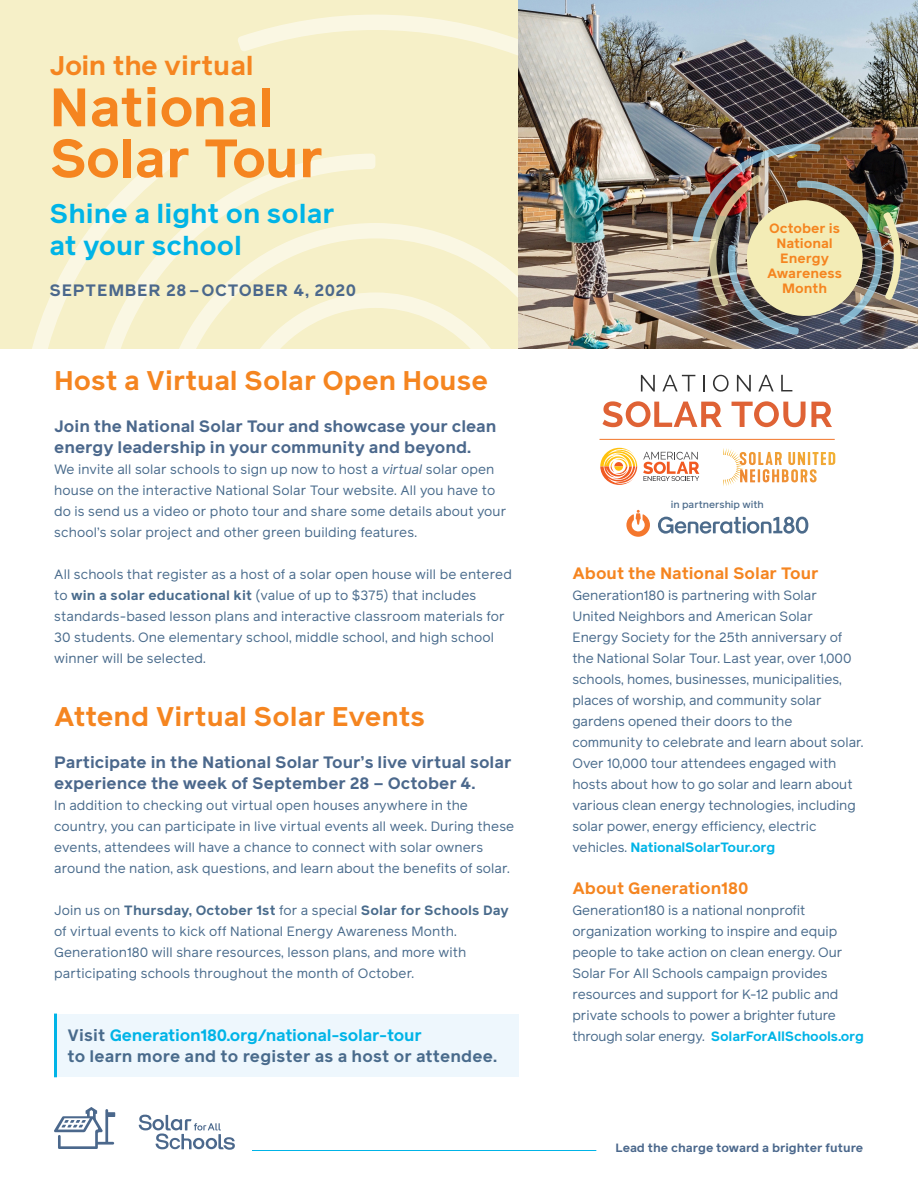
<style>
.page{position:relative;width:918px;height:1188px;background:#fff}
.page>*{position:absolute;margin:0;border:0;box-sizing:border-box;transform-origin:0 0}
.t1{font:700 54px "Reader";letter-spacing:-.03em;color:#f58520}
.t2{font:700 54px "Reader";letter-spacing:-.005em;color:#f58520}
.t3{font:700 27px "Reader";color:#f58520}
.t4{font:700 27px/31.8px "Reader";color:#00b4e7}
.t5{font:700 16.5px/21px "Reader";color:#4b688c}
.t6{font:700 16.5px "Reader";color:#f58520}
.t7{font:700 16.5px "Reader";letter-spacing:-.015em;color:#00b4e7}
.t8{font:700 16.5px "Reader";letter-spacing:.01em;color:#496b8c}
.t9{font:700 16.5px "Reader";letter-spacing:.04em;color:#4b688c}
.t10{font:13.5px/21px "Reader";color:#496b8c}
.t11{font:700 13.5px "Reader";letter-spacing:-.015em;color:#00b4e7}
.t12{font:700 13.5px/15px "Reader";color:#f58520;text-align:center}
.t13{font:700 12px "Reader";color:#4b688c}
.t14{font:500 10.05px "Reader";color:#4c6b8b}
.s1{font-style:italic}
.s2{font-weight:700}
.s3{font-weight:700;color:#00b4e7}
.s4{color:#496b8c}
.s5{font-weight:400;color:#496b8c}
</style>
<div class="page">
<div style="left:55px;top:1014px;width:463px;height:63px;background:#eef7fd"></div>
<div style="left:0;top:0;width:529px;height:349px;background:#f6f0c8"></div>
<svg style="left:183px;top:189px;width:54px;height:160px"></svg>
<svg style="left:32px;top:147px;width:151px;height:202px"></svg>
<svg style="left:237px;top:15px;width:281px;height:334px"></svg>
<hr style="left:252px;top:1150px;width:344px;height:1px;background:#00b4e7">
<svg style="left:54px;top:1107px;width:60px;height:42px"></svg>
<div style="left:107px;top:1112px;width:8px;height:5px;background:#4b688c"></div>
<img style="left:518px;top:0;width:400px;height:349px">
<img style="left:691px;top:122px;width:211px;height:212px">
<svg style="left:139px;top:1115px;width:96px;height:35px"></svg>
<svg style="left:602px;top:401px;width:120px;height:26px"></svg>
<svg style="left:732px;top:401px;width:100px;height:26px"></svg>
<hr style="left:600px;top:439px;width:235px;height:1px;background:#f2762a">
<svg style="left:600px;top:448px;width:37px;height:37px"></svg>
<svg style="left:643px;top:452px;width:56px;height:29px"></svg>
<svg style="left:724px;top:448px;width:111px;height:38px"></svg>
<svg style="left:641px;top:375px;width:14px;height:17px"></svg>
<svg style="left:662px;top:375px;width:33px;height:16px"></svg>
<svg style="left:703px;top:375px;width:2px;height:16px"></svg>
<svg style="left:713px;top:375px;width:16px;height:17px"></svg>
<svg style="left:737px;top:375px;width:14px;height:17px"></svg>
<svg style="left:758px;top:375px;width:16px;height:16px"></svg>
<svg style="left:781px;top:375px;width:11px;height:16px"></svg>
<svg style="left:658px;top:517px;width:150px;height:17px"></svg>
<svg style="left:626px;top:510px;width:24px;height:27px"></svg>
<hr style="left:54px;top:1014px;width:3px;height:63px;background:#00b4e7">
<p class="t3" style="left:50px;top:47px;width:206px">Join the virtual</p>
<p class="t2" style="left:50px;top:69px;width:226px">National</p>
<p class="t1" style="left:50px;top:120px;width:275px">Solar Tour</p>
<p class="t4" style="left:50px;top:198px;width:287px">Shine a light on solar at your school</p>
<p class="t9" style="left:50px;top:278px;width:308px">SEPTEMBER 28 –OCTOBER 4, 2020</p>
<p class="t3" style="left:54px;top:361px;width:435px">Host a Virtual Solar Open House</p>
<p class="t5" style="left:54px;top:415px;width:444px">Join the National Solar Tour and showcase your clean energy leadership in your community and beyond.</p>
<p class="t10" style="left:54px;top:459px;width:454px">We invite all solar schools to sign up now to host a <span class="s1">virtual</span> solar open house on the interactive National Solar Tour website. All you have to do is send us a video or photo tour and share some details about your school’s solar project and other green building features.</p>
<p class="t10" style="left:54px;top:564px;width:459px">All schools that register as a host of a solar open house will be entered to <span class="s2">win a solar educational kit</span> (value of up to $375) that includes standards-based lesson plans and interactive classroom materials for 30 students. One elementary school, middle school, and high school winner will be selected.</p>
<p class="t3" style="left:54px;top:697px;width:373px">Attend Virtual Solar Events</p>
<p class="t5" style="left:54px;top:751px;width:459px">Participate in the National Solar Tour’s live virtual solar experience the week of September 28 – October 4.</p>
<p class="t10" style="left:54px;top:795px;width:462px">In addition to checking out virtual open houses anywhere in the country, you can participate in live virtual events all week. During these events, attendees will have a chance to connect with solar owners around the nation, ask questions, and learn about the benefits of solar.</p>
<p class="t10" style="left:54px;top:900px;width:456px">Join us on <span class="s2">Thursday, October 1st</span> for a special <span class="s2">Solar for Schools Day </span>of virtual events to kick off National Energy Awareness Month.<br>Generation180 will share resources, lesson plans, and more with participating schools throughout the month of October.</p>
<p class="t12" style="left:767px;top:221px;width:76px">October is<br>National<br>Energy<br>Awareness<br>Month</p>
<p class="t14" style="left:671px;top:498px;width:95px">in partnership with</p>
<p class="t6" style="left:572px;top:562px;width:248px">About the National Solar Tour</p>
<p class="t10" style="left:572px;top:585px;width:293px">Generation180 is partnering with Solar<br>United Neighbors and American Solar<br>Energy Society for the 25th anniversary of the National Solar Tour. Last year, over 1,000 schools, homes, businesses, municipalities, places of worship, and community solar gardens opened their doors to the community to celebrate and learn about solar.<br>Over 10,000 tour attendees engaged with hosts about how to go solar and learn about various clean energy technologies, including solar power, energy efficiency, electric vehicles. <span class="s3">NationalSolarTour.org</span></p>
<p class="t6" style="left:572px;top:877px;width:178px">About Generation180</p>
<p class="t10" style="left:572px;top:900px;width:272px">Generation180 is a national nonprofit organization working to inspire and equip people to take action on clean energy. Our Solar For All Schools campaign provides resources and support for K-12 public and private schools to power a brighter future</p>
<p class="t7" style="left:68px;top:1024px;width:356px"><span class="s4">Visit</span> Generation180.org/national-solar-tour</p>
<p class="t11" style="left:572px;top:1027px;width:293px"><span class="s5">through solar energy.</span> SolarForAllSchools.org</p>
<p class="t8" style="left:68px;top:1045px;width:431px">to learn more and to register as a host or attendee.</p>
<p class="t13" style="left:616px;top:1140px;width:249px">Lead the charge toward a brighter future</p>
</div>
